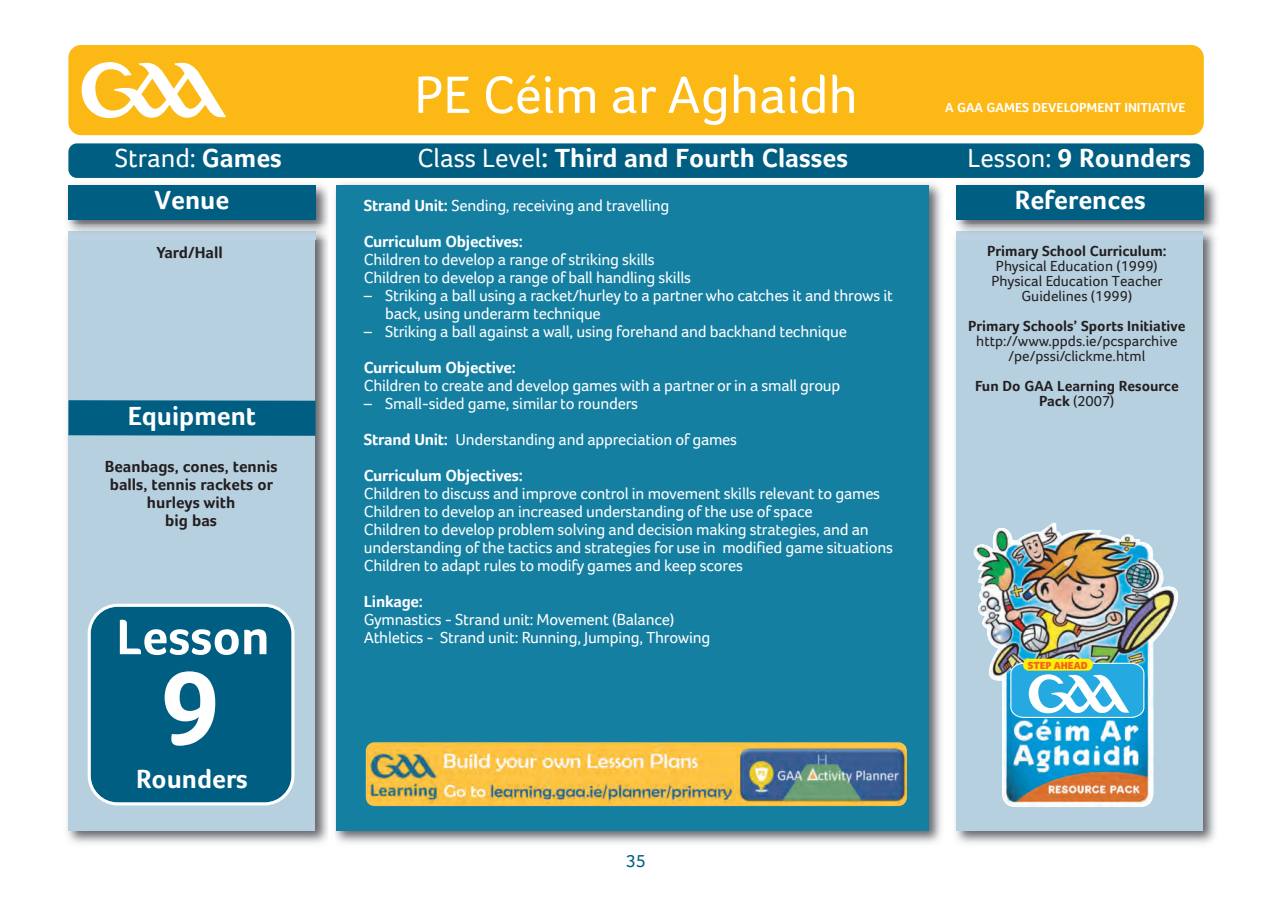
<style>
.page{position:relative;width:1268px;height:900px;background:#fff}
.page>*{position:absolute;margin:0;border:0;box-sizing:border-box;transform-origin:0 0}
.t1{font:700 108px "Foco";color:#fff}
.t2{font:54px "Foco";color:#fff}
.t3{font:700 51.15px "Foco";color:#fff}
.t4{font:700 27px "Foco";color:#fff}
.t5{font:27px "Foco";letter-spacing:-.005em;color:#fff}
.t6{font:18px "Foco";color:#005e82}
.t7{font:16.5px/18px "Foco";letter-spacing:-.015em;color:#fff}
.t8{font:700 16.5px/36px "Foco";letter-spacing:-.015em;color:#fff}
.t9{font:700 16.5px/18px "Foco";color:#231f20;text-align:center}
.t10{font:15px/15px "Foco";color:#231f20;text-align:center}
.t11{font:700 15px/15px "Foco";color:#231f20;text-align:center}
.t12{font:700 13.5px "Foco";color:#fff}
.t13{font:900 10.5px "Foco";color:#f36421}
.s1{font-weight:700}
.s2{font-weight:400}
</style>
<div class="page">
<div style="left:68px;top:45px;width:1136px;height:90px;background:#fcb814;border-radius:13px"></div>
<div style="left:68px;top:143px;width:1136px;height:35px;background:#005e82;border-radius:9px"></div>
<img style="left:67px;top:239px;width:261px;height:605px">
<div style="left:68px;top:231px;width:247px;height:599px;background:#b7d0e0"></div>
<img style="left:336px;top:183px;width:881px;height:661px">
<div style="left:956px;top:231px;width:247px;height:599px;background:#b7d0e0"></div>
<img style="left:67px;top:184px;width:261px;height:55px">
<img style="left:68px;top:231px;width:247px;height:8px">
<div style="left:68px;top:186px;width:247px;height:34px;background:#005e82"></div>
<img style="left:950px;top:224px;width:267px;height:15px">
<img style="left:956px;top:231px;width:247px;height:8px">
<div style="left:957px;top:186px;width:247px;height:34px;background:#005e82"></div>
<div style="left:68px;top:400px;width:247px;height:35px;background:#005e82"></div>
<img style="left:335px;top:190px;width:1px;height:647px">
<div style="left:336px;top:185px;width:592px;height:645px;background:#157fa2"></div>
<svg style="left:88px;top:603px;width:206px;height:202px;background:#11688a"></svg>
<svg style="left:82px;top:62px;width:144px;height:56px"></svg>
<img style="left:973px;top:522px;width:205px;height:285px">
<div style="left:1023px;top:658px;width:70px;height:12px;background:#fff101;border-radius:6px"></div>
<svg style="left:1010px;top:662px;width:135px;height:56px;background:#70c5d6"></svg>
<img style="left:366px;top:742px;width:541px;height:63px;border-radius:9px">
<h2 class="t2" style="left:414px;top:63px;width:445px">PE Céim ar Aghaidh</h2>
<p class="t12" style="left:945px;top:99px;width:242px">A GAA GAMES DEVELOPMENT INITIATIVE</p>
<h3 class="t5" style="left:115px;top:142px;width:169px">Strand: <span class="s1">Games</span></h3>
<h3 class="t4" style="left:417px;top:142px;width:432px"><span class="s2">Class Level</span>: Third and Fourth Classes</h3>
<h3 class="t4" style="left:967px;top:142px;width:225px"><span class="s2">Lesson:</span> 9 Rounders</h3>
<h3 class="t4" style="left:155px;top:184px;width:76px">Venue</h3>
<h3 class="t4" style="left:1015px;top:184px;width:132px">References</h3>
<p class="t8" style="left:364px;top:187px;width:307px">Strand Unit: <span class="s2">Sending, receiving and travelling<br></span>Curriculum Objectives:</p>
<p class="t7" style="left:364px;top:250px;width:329px">Children to develop a range of striking skills<br>Children to develop a range of ball handling skills</p>
<p class="t7" style="left:385px;top:286px;width:509px;text-indent:-21px">– Striking a ball using a racket/hurley to a partner who catches it and throws it back, using underarm technique</p>
<p class="t7" style="left:364px;top:322px;width:485px">– Striking a ball against a wall, using forehand and backhand technique</p>
<p class="t8" style="left:364px;top:349px;width:154px">Curriculum Objective:</p>
<p class="t7" style="left:364px;top:376px;width:478px">Children to create and develop games with a partner or in a small group</p>
<p class="t7" style="left:364px;top:385px;width:375px;line-height:36px">– Small-sided game, similar to rounders<br><span class="s1">Strand Unit:</span> Understanding and appreciation of games<br><span class="s1">Curriculum Objectives:</span></p>
<p class="t7" style="left:364px;top:484px;width:531px">Children to discuss and improve control in movement skills relevant to games Children to develop an increased understanding of the use of space<br>Children to develop problem solving and decision making strategies, and an understanding of the tactics and strategies for use in modified game situations Children to adapt rules to modify games and keep scores</p>
<p class="t8" style="left:364px;top:583px;width:61px">Linkage:</p>
<p class="t7" style="left:364px;top:610px;width:312px">Gymnastics - Strand unit: Movement (Balance)</p>
<p class="t11" style="left:987px;top:243px;width:181px">Primary School Curriculum:</p>
<p class="t10" style="left:991px;top:258px;width:173px">Physical Education (1999)<br>Physical Education Teacher<br>Guidelines (1999)</p>
<p class="t11" style="left:968px;top:318px;width:219px">Primary Schools’ Sports Initiative</p>
<p class="t10" style="left:976px;top:333px;width:203px">http://www.ppds.ie/pcsparchive /pe/pssi/clickme.html</p>
<p class="t11" style="left:975px;top:378px;width:205px">Fun Do GAA Learning Resource<br>Pack <span class="s2">(2007)</span></p>
<p class="t9" style="left:156px;top:243px;width:68px">Yard/Hall</p>
<h3 class="t4" style="left:128px;top:399px;width:130px">Equipment</h3>
<p class="t9" style="left:105px;top:457px;width:174px">Beanbags, cones, tennis balls, tennis rackets or hurleys with<br>big bas</p>
<h3 class="t3" style="left:116px;top:606px;width:155px">Lesson</h3>
<p class="t7" style="left:364px;top:628px;width:348px">Athletics - Strand unit: Running, Jumping, Throwing</p>
<h1 class="t1" style="left:161px;top:643px;width:61px">9</h1>
<p class="t13" style="left:1028px;top:658px;width:62px">STEP AHEAD</p>
<h3 class="t4" style="left:136px;top:762px;width:113px">Rounders</h3>
<p class="t6" style="left:626px;top:849px;width:21px">35</p>
</div>
